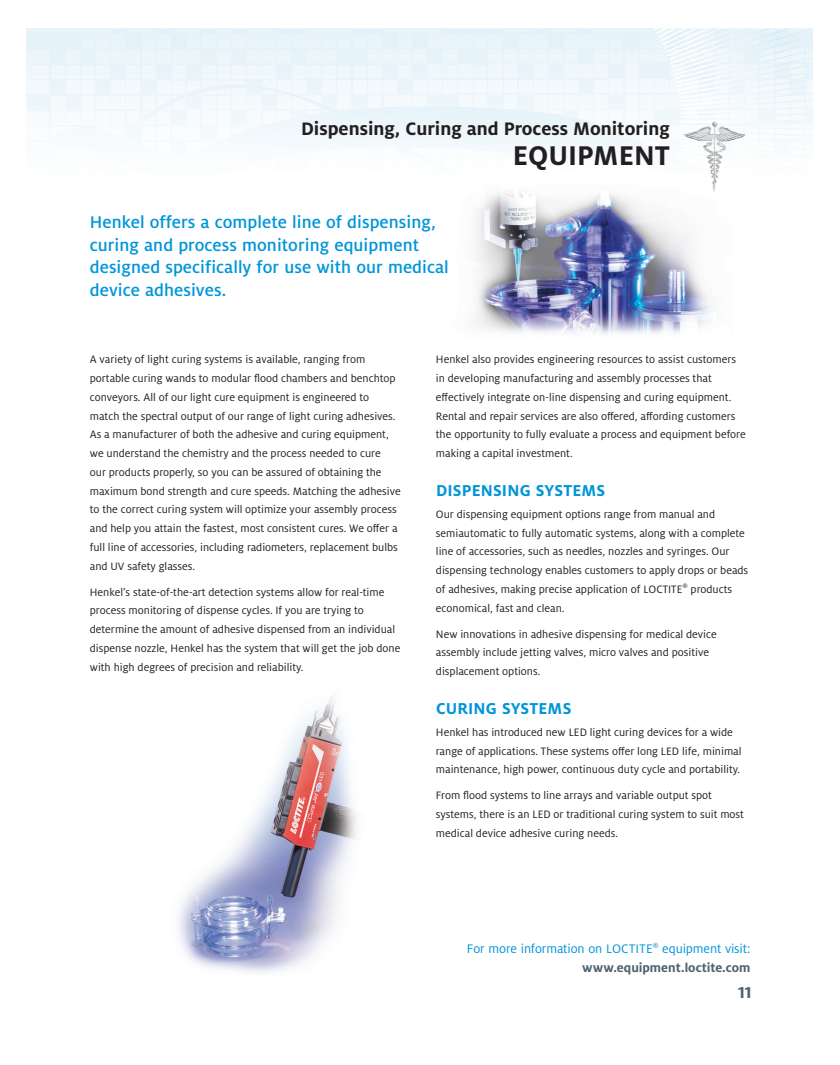
<style>
.page{position:relative;width:840px;height:1065px;background:#fff}
.page>*{position:absolute;margin:0;border:0;box-sizing:border-box;transform-origin:0 0}
.t1{font:700 30px "Henkel Milo";color:#231f20}
.t2{font:700 20px "Henkel Milo";color:#231f20}
.t3{font:500 18.75px/22.5px "Henkel Milo";letter-spacing:.005em;color:#0095d9}
.t4{font:700 17.5px "Henkel Milo";letter-spacing:.01em;color:#0095d9}
.t5{font:700 17.5px "Henkel Milo";color:#4d636e;scale:1.06 1}
.t6{font:13.75px/18.8px "Henkel Milo";letter-spacing:-.01em;color:#0095d9;text-align:right}
.t7{font:11.88px/18.8px "Henkel Milo";color:#231f20}
.s1{font-weight:700;color:#4d636e}
</style>
<div class="page">
<svg style="left:595px;top:28px;width:218px;height:150px"></svg>
<img style="left:681px;top:159px;width:44px;height:18px">
<img style="left:26px;top:28px;width:1px;height:83px">
<svg style="left:27px;top:28px;width:550px;height:128px"></svg>
<img style="left:27px;top:140px;width:11px;height:16px">
<img style="left:476px;top:191px;width:238px;height:143px">
<img style="left:681px;top:183px;width:35px;height:12px">
<img style="left:178px;top:697px;width:178px;height:276px">
<h2 class="t2" style="left:301px;top:117px;width:370px">Dispensing, Curing and Process Monitoring</h2>
<h1 class="t1" style="left:513px;top:138px;width:159px">EQUIPMENT</h1>
<h3 class="t3" style="left:90px;top:211px;width:360px">Henkel offers a complete line of dispensing, curing and process monitoring equipment designed specifically for use with our medical device adhesives.</h3>
<p class="t7" style="left:90px;top:350px;width:312px">A variety of light curing systems is available, ranging from portable curing wands to modular flood chambers and benchtop conveyors. All of our light cure equipment is engineered to match the spectral output of our range of light curing adhesives.<br>As a manufacturer of both the adhesive and curing equipment, we understand the chemistry and the process needed to cure<br>our products properly, so you can be assured of obtaining the maximum bond strength and cure speeds. Matching the adhesive to the correct curing system will optimize your assembly process and help you attain the fastest, most consistent cures. We offer a full line of accessories, including radiometers, replacement bulbs and UV safety glasses.</p>
<p class="t7" style="left:90px;top:583px;width:312px">Henkel’s state-of-the-art detection systems allow for real-time process monitoring of dispense cycles. If you are trying to determine the amount of adhesive dispensed from an individual dispense nozzle, Henkel has the system that will get the job done with high degrees of precision and reliability.</p>
<p class="t7" style="left:436px;top:350px;width:311px">Henkel also provides engineering resources to assist customers in developing manufacturing and assembly processes that effectively integrate on-line dispensing and curing equipment.<br>Rental and repair services are also offered, affording customers the opportunity to fully evaluate a process and equipment before making a capital investment.</p>
<h3 class="t4" style="left:436px;top:480px;width:171px">DISPENSING SYSTEMS</h3>
<p class="t7" style="left:436px;top:505px;width:314px">Our dispensing equipment options range from manual and semiautomatic to fully automatic systems, along with a complete line of accessories, such as needles, nozzles and syringes. Our dispensing technology enables customers to apply drops or beads of adhesives, making precise application of LOCTITE<sup>®</sup> products economical, fast and clean.</p>
<p class="t7" style="left:436px;top:625px;width:282px">New innovations in adhesive dispensing for medical device assembly include jetting valves, micro valves and positive displacement options.</p>
<h3 class="t4" style="left:436px;top:698px;width:137px">CURING SYSTEMS</h3>
<p class="t7" style="left:436px;top:723px;width:307px">Henkel has introduced new LED light curing devices for a wide range of applications. These systems offer long LED life, minimal maintenance, high power, continuous duty cycle and portability.</p>
<p class="t7" style="left:436px;top:786px;width:310px">From flood systems to line arrays and variable output spot systems, there is an LED or traditional curing system to suit most medical device adhesive curing needs.</p>
<p class="t6" style="left:467px;top:940px;width:285px">For more information on LOCTITE<sup>®</sup> equipment visit: <span class="s1">www.equipment.loctite.com</span></p>
<h3 class="t5" style="left:738px;top:982px;width:14px">11</h3>
</div>
